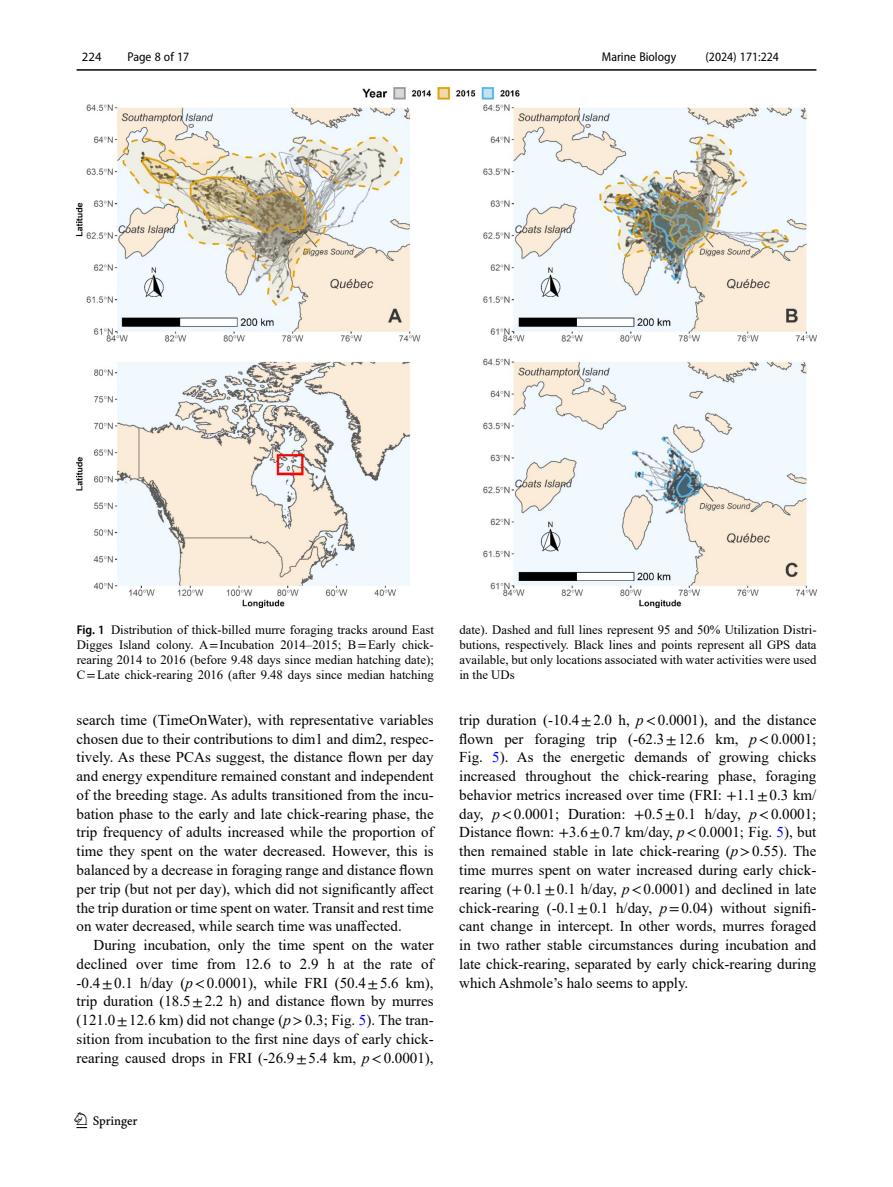
<style>
.page{position:relative;width:893px;height:1187px;background:#fff}
.page>*{position:absolute;margin:0;border:0;box-sizing:border-box;transform-origin:0 0}
.t1{font:22.5px "Springnew";color:#000}
.Body_Text_Indent{font:15px/18.8px "Times New Roman";color:#000;text-align:justify}
.Figure_Caption{font:12.75px/15px "Times New Roman";color:#000;text-align:justify}
.t2{font:semi-condensed 12.75px "Myriad Pro";color:#000}
.t3{font:12.75px "Myriad Pro";color:#000}
.s1{font-family:"Myriad Pro";font-weight:600;font-stretch:semi-condensed}
.s2{font-family:"STIX"}
.s3{font-style:italic}
.s4{color:#00f}
</style>
<div class="page">
<hr style="left:77px;top:69px;width:739px;height:2px;background:#000">
<img style="left:77px;top:87px;width:740px;height:520px">
<p class="t3" style="left:82px;top:48px;width:21px">224</p>
<p class="t2" style="left:127px;top:49px;width:63px">Page 8 of 17</p>
<p class="t2" style="left:602px;top:49px;width:76px">Marine Biology</p>
<p class="t2" style="left:705px;top:49px;width:75px">(2024) 171:224</p>
<p class="Figure_Caption" style="left:77px;top:622px;width:359px"><span class="s1">Fig. 1</span> Distribution of thick-billed murre foraging tracks around East Digges Island colony. A<span class="s2">=</span>Incubation 2014–2015; B<span class="s2">=</span>Early chick&shy;rearing 2014 to 2016 (before 9.48 days since median hatching date); C<span class="s2">=</span>Late chick-rearing 2016 (after 9.48 days since median hatching</p>
<p class="Figure_Caption" style="left:459px;top:622px;width:359px">date). Dashed and full lines represent 95 and 50% Utilization Distri&shy;butions, respectively. Black lines and points represent all GPS data available, but only locations associated with water activities were used in the UDs</p>
<p class="Body_Text_Indent" style="left:77px;top:710px;width:359px">search time (TimeOnWater), with representative variables chosen due to their contributions to dim1 and dim2, respec&shy;tively. As these PCAs suggest, the distance flown per day and energy expenditure remained constant and independent of the breeding stage. As adults transitioned from the incu&shy;bation phase to the early and late chick-rearing phase, the trip frequency of adults increased while the proportion of time they spent on the water decreased. However, this is balanced by a decrease in foraging range and distance flown per trip (but not per day), which did not significantly affect the trip duration or time spent on water. Transit and rest time on water decreased, while search time was unaffected.</p>
<p class="Body_Text_Indent" style="left:77px;top:935px;width:359px;text-indent:17px">During incubation, only the time spent on the water declined over time from 12.6 to 2.9 h at the rate of -0.4<span class="s2">±</span>0.1 h/day (<span class="s3">p</span><span class="s2">&lt;</span>0.0001), while FRI (50.4<span class="s2">±</span>5.6 km), trip duration (18.5<span class="s2">±</span>2.2 h) and distance flown by murres (121.0<span class="s2">±</span>12.6 km) did not change (<span class="s3">p</span><span class="s2">&gt;</span>0.3; Fig. <span class="s4">5</span>). The tran&shy;sition from incubation to the first nine days of early chick&shy;rearing caused drops in FRI (-26.9<span class="s2">±</span>5.4 km, <span class="s3">p</span><span class="s2">&lt;</span>0.0001),</p>
<h1 class="t1" style="left:77px;top:1107px;width:63px">1 3</h1>
<p class="Body_Text_Indent" style="left:459px;top:710px;width:359px">trip duration (-10.4<span class="s2">±</span>2.0 h, <span class="s3">p</span><span class="s2">&lt;</span>0.0001), and the distance flown per foraging trip (-62.3<span class="s2">±</span>12.6 km, <span class="s3">p</span><span class="s2">&lt;</span>0.0001; Fig. <span class="s4">5</span>). As the energetic demands of growing chicks increased throughout the chick-rearing phase, foraging behavior metrics increased over time (FRI: <span class="s2">+</span>1.1<span class="s2">±</span>0.3 km/ day, <span class="s3">p</span><span class="s2">&lt;</span>0.0001; Duration: <span class="s2">+</span>0.5<span class="s2">±</span>0.1 h/day, <span class="s3">p</span><span class="s2">&lt;</span>0.0001; Distance flown: <span class="s2">+</span>3.6<span class="s2">±</span>0.7 km/day, <span class="s3">p</span><span class="s2">&lt;</span>0.0001; Fig. <span class="s4">5</span>), but then remained stable in late chick-rearing (<span class="s3">p</span><span class="s2">&gt;</span>0.55). The time murres spent on water increased during early chick&shy;rearing (<span class="s2">+</span>0.1<span class="s2">±</span>0.1 h/day, <span class="s3">p</span><span class="s2">&lt;</span>0.0001) and declined in late chick-rearing (-0.1<span class="s2">±</span>0.1 h/day, <span class="s3">p</span><span class="s2">=</span>0.04) without signifi&shy;cant change in intercept. In other words, murres foraged in two rather stable circumstances during incubation and late chick-rearing, separated by early chick-rearing during which Ashmole’s halo seems to apply.</p>
</div>
